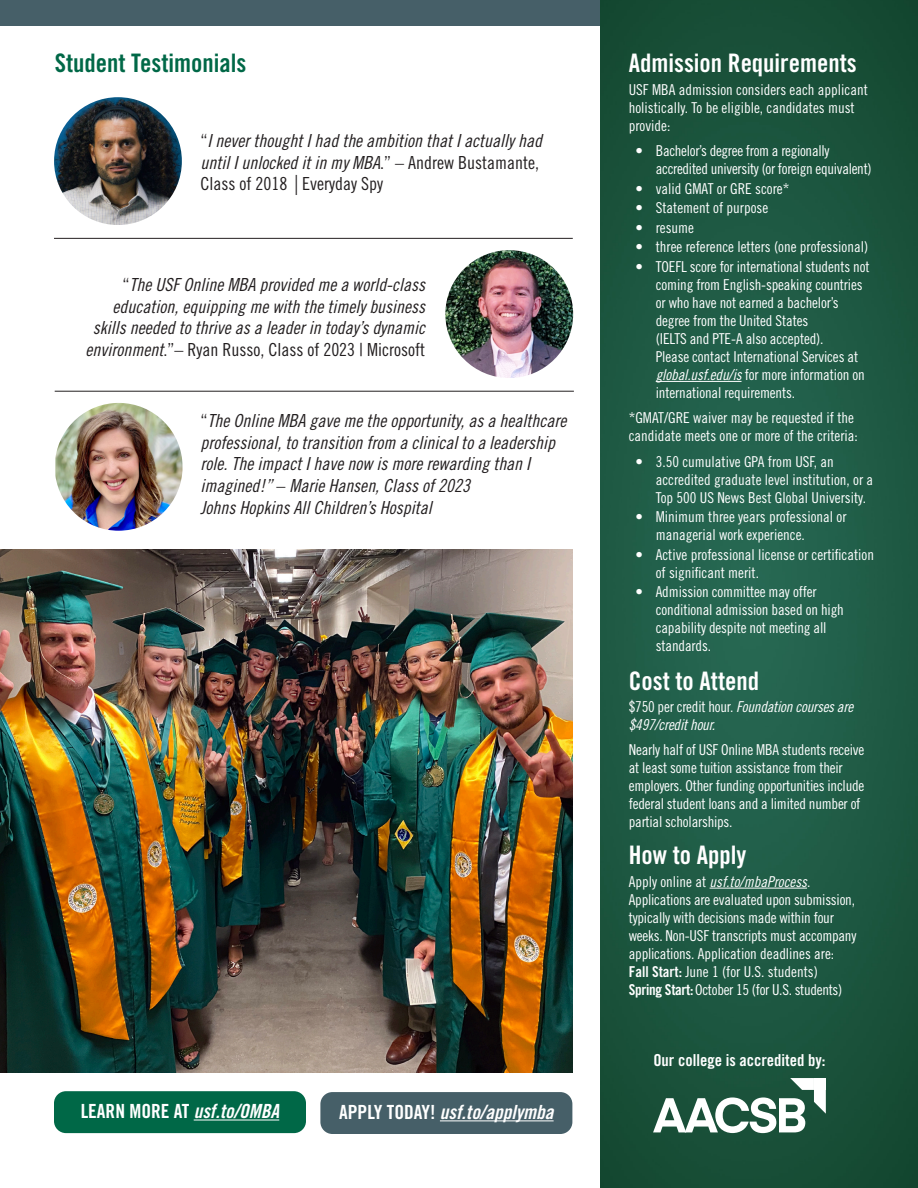
<style>
.page{position:relative;width:918px;height:1188px;background:#fff}
.page>*{position:absolute;margin:0;border:0;box-sizing:border-box;transform-origin:0 0}
.BULLETS{font:25.5px "Trade Gothic LT Std Bd Cn 20";color:#fff}
.BULLETS-2{font:25.5px "Trade Gothic LT Std Bd Cn 20";color:#006847}
.t1{font:19.5px "Trade Gothic LT Std Bd Cn 20 Obl";color:#fff}
.t2{font:19.5px "Trade Gothic LT Std Bd Cn 20";color:#fff}
.t3{font:18px/21.6px "Trade Gothic LT Std Cn 18 Obl";color:#231f20}
.t4{font:16.5px "Trade Gothic LT Std Bd Cn 20";color:#fff}
.BULLETS-3{font:15px/18px "Trade Gothic LT Std Cn 18";letter-spacing:-.01em;color:#fff}
.BULLETS-4{font:15px/18px "Trade Gothic LT Std Cn 18 Obl";letter-spacing:-.015em;color:#fff}
.s1{font-family:"Trade Gothic LT Std Cn 18"}
.s2{font-family:"Trade Gothic LT Std Bd Cn 20 Obl"}
.s3{font-family:"Trade Gothic LT Std Bd Cn 20"}
.s4{font-family:"Trade Gothic LT Std Cn 18 Obl"}
</style>
<div class="page">
<div style="left:0;top:0;width:616px;height:25px;background:#465f68"></div>
<img style="left:600px;top:0;width:318px;height:1188px">
<hr style="left:656px;top:381px;width:86px;height:1px;background:#fff">
<hr style="left:710px;top:888px;width:97px;height:1px;background:#fff">
<hr style="left:54px;top:238px;width:519px;height:1px;background:#231f20">
<hr style="left:55px;top:391px;width:519px;height:1px;background:#231f20">
<div style="left:320px;top:1092px;width:252px;height:42px;background:#465f68;border-radius:12px"></div>
<hr style="left:440px;top:1120px;width:114px;height:1px;background:#fff">
<div style="left:54px;top:1091px;width:252px;height:42px;background:#006847;border-radius:12px"></div>
<hr style="left:194px;top:1120px;width:85px;height:1px;background:#fff">
<img style="left:445px;top:250px;width:128px;height:128px;border-radius:64px">
<img style="left:54px;top:97px;width:128px;height:128px;border-radius:64px">
<img style="left:55px;top:403px;width:128px;height:128px">
<img style="left:0;top:550px;width:573px;height:522px">
<svg style="left:653px;top:1078px;width:173px;height:55px"></svg>
<p class="BULLETS-2" style="left:55px;top:48px;width:193px">Student Testimonials</p>
<p class="t3" style="left:200px;top:130px;width:343px"><span class="s1">“</span>I never thought I had the ambition that I actually had until I unlocked it in my MBA<span class="s1">.” – Andrew Bustamante,<br>Class of 2018</span> | <span class="s1">Everyday Spy</span></p>
<p class="t3" style="left:85px;top:274px;width:341px;text-align:right"><span class="s1">“</span>The USF Online MBA provided me a world-class education, equipping me with the timely business skills needed to thrive as a leader in today’s dynamic environment<span class="s1">.”– Ryan Russo, Class of 2023 | Microsoft</span></p>
<p class="t3" style="left:200px;top:410px;width:368px"><span class="s1">“</span>The Online MBA gave me the opportunity, as a healthcare professional, to transition from a clinical to a leadership role. The impact I have now is more rewarding than I imagined!” <span class="s1">–</span> Marie Hansen, Class of 2023<br>Johns Hopkins All Children’s Hospital</p>
<p class="t2" style="left:81px;top:1099px;width:200px">LEARN MORE AT <span class="s2">usf.to/OMBA</span></p>
<p class="t1" style="left:339px;top:1100px;width:216px"><span class="s3">APPLY TODAY!</span> usf.to/applymba</p>
<p class="BULLETS" style="left:629px;top:48px;width:229px">Admission Requirements</p>
<p class="BULLETS-3" style="left:629px;top:80px;width:241px">USF MBA admission considers each applicant holistically. To be eligible, candidates must provide:</p>
<p class="BULLETS-3" style="left:656px;top:142px;width:217px;text-indent:-20px">• Bachelor’s degree from a regionally accredited university (or foreign equivalent)</p>
<p class="BULLETS-3" style="left:636px;top:179px;width:155px">• valid GMAT or GRE score*</p>
<p class="BULLETS-3" style="left:636px;top:199px;width:134px">• Statement of purpose</p>
<p class="BULLETS-3" style="left:636px;top:218px;width:60px">• resume</p>
<p class="BULLETS-3" style="left:636px;top:238px;width:234px">• three reference letters (one professional)</p>
<p class="BULLETS-3" style="left:656px;top:257px;width:215px;text-indent:-20px">• TOEFL score for international students not coming from English-speaking countries or who have not earned a bachelor’s degree from the United States<br>(IELTS and PTE-A also accepted).<br>Please contact International Services at <span class="s4">global.usf.edu/is</span> for more information on international requirements.</p>
<p class="BULLETS-3" style="left:629px;top:409px;width:231px">*GMAT/GRE waiver may be requested if the candidate meets one or more of the criteria:</p>
<p class="BULLETS-3" style="left:656px;top:452px;width:219px;text-indent:-20px">• 3.50 cumulative GPA from USF, an accredited graduate level institution, or a<br>Top 500 US News Best Global University.</p>
<p class="BULLETS-3" style="left:656px;top:508px;width:192px;text-indent:-20px">• Minimum three years professional or managerial work experience.</p>
<p class="BULLETS-3" style="left:656px;top:545px;width:220px;text-indent:-20px">• Active professional license or certification of significant merit.</p>
<p class="BULLETS-3" style="left:656px;top:583px;width:190px;text-indent:-20px">• Admission committee may offer conditional admission based on high capability despite not meeting all standards.</p>
<p class="BULLETS" style="left:629px;top:665px;width:132px">Cost to Attend</p>
<p class="BULLETS-4" style="left:629px;top:698px;width:226px"><span class="s1">$750 per credit hour.</span> Foundation courses are $497/credit hour.</p>
<p class="BULLETS-3" style="left:629px;top:740px;width:237px">Nearly half of USF Online MBA students receive at least some tuition assistance from their employers. Other funding opportunities include federal student loans and a limited number of partial scholarships.</p>
<p class="BULLETS" style="left:629px;top:840px;width:119px">How to Apply</p>
<p class="BULLETS-3" style="left:629px;top:872px;width:229px">Apply online at <span class="s4">usf.to/mbaProcess</span>.<br>Applications are evaluated upon submission, typically with decisions made within four weeks. Non-USF transcripts must accompany applications. Application deadlines are:</p>
<p class="BULLETS-3" style="left:629px;top:962px;width:191px"><span class="s3">Fall Start:</span> June 1 (for U.S. students)</p>
<p class="BULLETS-3" style="left:629px;top:980px;width:215px"><span class="s3">Spring Start:</span>October 15 (for U.S. students)</p>
<p class="t4" style="left:653px;top:1050px;width:174px">Our college is accredited by:</p>
</div>
